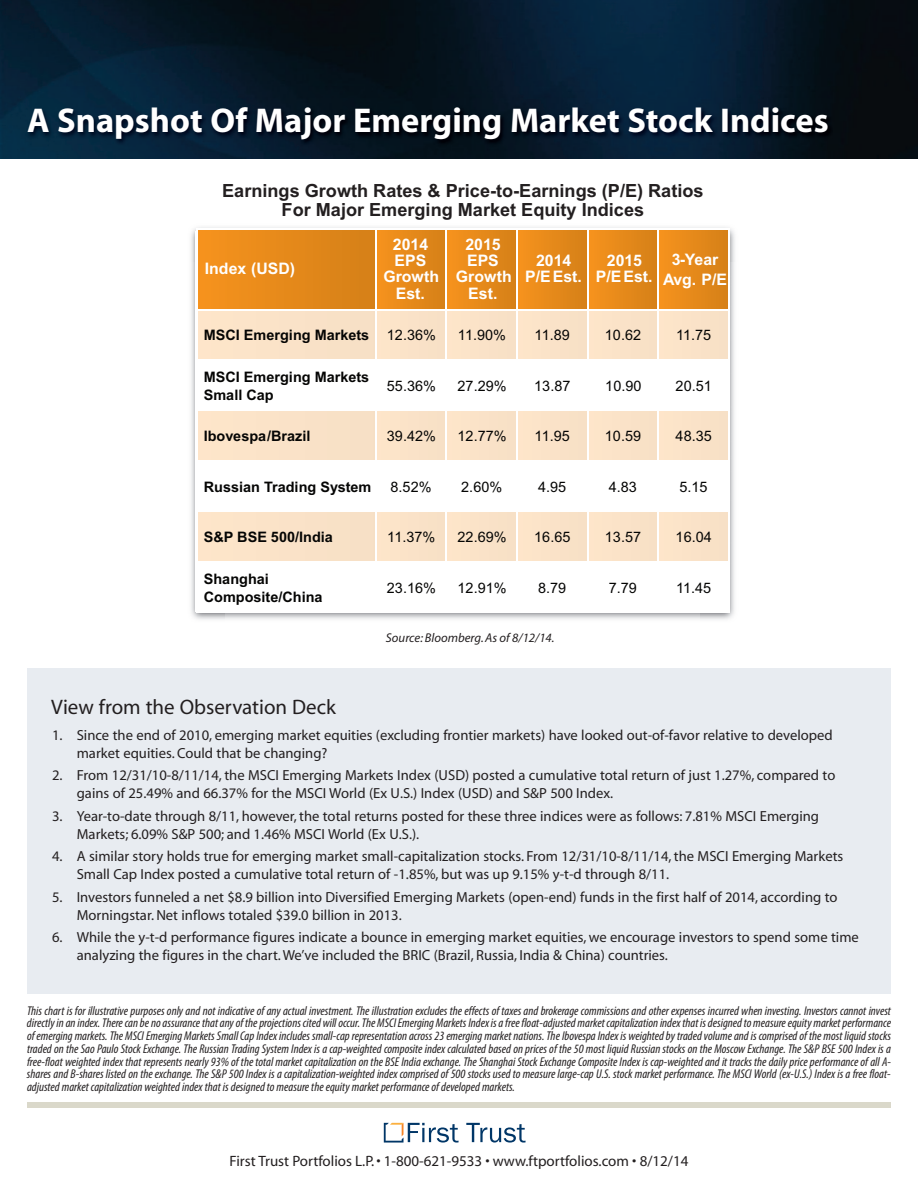
<style>
.page{position:relative;width:918px;height:1188px;background:#fff}
.page>*{position:absolute;margin:0;border:0;box-sizing:border-box;transform-origin:0 0}
.t1{font:700 34.5px "Myriad";color:#fff}
.t2{font:21px "Myriad";color:#231f20}
.t3{font:700 18.15px/19.2px "Arial";color:#231f20;text-align:center}
.t4{font:700 15.9px/16.4px "Arial";color:#fff;text-align:center}
.t5{font:15px "Myriad";color:#231f20}
.t6{font:14.7px/17.5px "Myriad";color:#231f20}
.t7{font:14.4px "Arial";letter-spacing:.005em;color:#050504}
.t8{font:700 14.4px/17.7px "Arial";color:#050504}
.t9{font:italic condensed 12.75px/12.8px "Myriad Pro";color:#231f20;text-align:justify}
.t10{font:italic 12.75px "Myriad";color:#231f20}
.s1{font-weight:400}
</style>
<div class="page">
<div style="left:27px;top:668px;width:864px;height:325px;background:#e8ecf1"></div>
<img style="left:0;top:0;width:918px;height:159px">
<svg style="left:466px;top:1123px;width:60px;height:20px"></svg>
<svg style="left:384px;top:1123px;width:75px;height:20px"></svg>
<div style="left:27px;top:1102px;width:864px;height:6px;background:#dad8ca"></div>
<img style="left:21px;top:52px;width:865px;height:99px">
<img style="left:191px;top:227px;width:544px;height:36px">
<img style="left:191px;top:263px;width:35px;height:357px">
<img style="left:700px;top:263px;width:35px;height:357px">
<svg style="left:197px;top:229px;width:532px;height:130px;background:#edad60"></svg>
<div style="left:197px;top:360px;width:179px;height:50px;background:#fff"></div>
<div style="left:658px;top:360px;width:71px;height:50px;background:#fff"></div>
<div style="left:197px;top:410px;width:179px;height:51px;background:#fae2c8"></div>
<div style="left:376px;top:410px;width:70px;height:51px;background:#fae2c8"></div>
<div style="left:446px;top:410px;width:71px;height:51px;background:#fae2c8"></div>
<div style="left:517px;top:410px;width:71px;height:51px;background:#fae2c8"></div>
<div style="left:588px;top:410px;width:70px;height:51px;background:#fae2c8"></div>
<div style="left:659px;top:411px;width:70px;height:49px;background:#fae2c8"></div>
<div style="left:197px;top:461px;width:179px;height:50px;background:#fff"></div>
<div style="left:658px;top:461px;width:71px;height:50px;background:#fff"></div>
<div style="left:197px;top:511px;width:179px;height:51px;background:#fae2c8"></div>
<div style="left:376px;top:511px;width:70px;height:51px;background:#fae2c8"></div>
<div style="left:446px;top:511px;width:71px;height:51px;background:#fae2c8"></div>
<div style="left:517px;top:511px;width:71px;height:51px;background:#fae2c8"></div>
<div style="left:588px;top:511px;width:70px;height:51px;background:#fae2c8"></div>
<div style="left:659px;top:512px;width:70px;height:49px;background:#fae2c8"></div>
<div style="left:197px;top:562px;width:179px;height:50px;background:#fff"></div>
<div style="left:658px;top:562px;width:71px;height:50px;background:#fff"></div>
<hr style="left:375px;top:228px;width:1px;height:385px;background:#fff">
<hr style="left:446px;top:228px;width:1px;height:385px;background:#fff">
<hr style="left:517px;top:228px;width:1px;height:385px;background:#fff">
<hr style="left:587px;top:228px;width:1px;height:385px;background:#fff">
<hr style="left:658px;top:228px;width:1px;height:385px;background:#fff">
<hr style="left:196px;top:309px;width:534px;height:1px;background:#fff">
<hr style="left:196px;top:359px;width:534px;height:2px;background:#fff">
<hr style="left:196px;top:410px;width:534px;height:1px;background:#fff">
<hr style="left:196px;top:460px;width:534px;height:1px;background:#fff">
<hr style="left:196px;top:511px;width:534px;height:1px;background:#fff">
<hr style="left:196px;top:561px;width:534px;height:1px;background:#fff">
<hr style="left:196px;top:228px;width:1px;height:385px;background:#fff">
<hr style="left:729px;top:228px;width:1px;height:385px;background:#fff">
<hr style="left:196px;top:228px;width:534px;height:1px;background:#fff">
<hr style="left:196px;top:612px;width:534px;height:1px;background:#fff">
<h1 class="t1" style="left:27px;top:107px;width:803px">A Snapshot Of Major Emerging Market Stock Indices</h1>
<h3 class="t3" style="left:222px;top:182px;width:483px">Earnings Growth Rates &amp; Price-to-Earnings (P/E) Ratios<br>For Major Emerging Market Equity Indices</h3>
<p class="t4" style="left:205px;top:261px;width:92px">Index (USD)</p>
<p class="t4" style="left:383px;top:237px;width:57px">2014<br>EPS<br>Growth<br>Est.</p>
<p class="t4" style="left:456px;top:237px;width:57px">2015<br>EPS<br>Growth<br>Est.</p>
<p class="t4" style="left:525px;top:253px;width:58px">2014<br>P/E Est.</p>
<p class="t4" style="left:596px;top:253px;width:58px">2015<br>P/E Est.</p>
<p class="t4" style="left:663px;top:251px;width:66px;line-height:19.2px">3-Year<br>Avg. P/E</p>
<p class="t8" style="left:204px;top:327px;width:234px">MSCI Emerging Markets <span class="s1">12.36%</span></p>
<p class="t7" style="left:458px;top:326px;width:50px">11.90%</p>
<p class="t7" style="left:535px;top:326px;width:37px">11.89</p>
<p class="t7" style="left:605px;top:326px;width:38px">10.62</p>
<p class="t7" style="left:676px;top:326px;width:37px">11.75</p>
<p class="t8" style="left:204px;top:369px;width:167px">MSCI Emerging Markets<br>Small Cap</p>
<p class="t7" style="left:387px;top:376px;width:51px">55.36%</p>
<p class="t7" style="left:458px;top:376px;width:51px">27.29%</p>
<p class="t7" style="left:534px;top:376px;width:38px">13.87</p>
<p class="t7" style="left:605px;top:376px;width:38px">10.90</p>
<p class="t7" style="left:676px;top:376px;width:38px">20.51</p>
<p class="t8" style="left:204px;top:428px;width:108px">Ibovespa/Brazil</p>
<p class="t7" style="left:387px;top:427px;width:51px">39.42%</p>
<p class="t7" style="left:458px;top:427px;width:51px">12.77%</p>
<p class="t7" style="left:535px;top:427px;width:37px">11.95</p>
<p class="t7" style="left:605px;top:427px;width:38px">10.59</p>
<p class="t7" style="left:676px;top:427px;width:38px">48.35</p>
<p class="t8" style="left:204px;top:478px;width:169px">Russian Trading System</p>
<p class="t7" style="left:391px;top:477px;width:43px">8.52%</p>
<p class="t7" style="left:461px;top:477px;width:43px">2.60%</p>
<p class="t7" style="left:538px;top:477px;width:30px">4.95</p>
<p class="t7" style="left:609px;top:477px;width:30px">4.83</p>
<p class="t7" style="left:679px;top:477px;width:30px">5.15</p>
<p class="t8" style="left:204px;top:529px;width:131px">S&amp;P BSE 500/India</p>
<p class="t7" style="left:387px;top:528px;width:50px">11.37%</p>
<p class="t7" style="left:458px;top:528px;width:51px">22.69%</p>
<p class="t7" style="left:534px;top:528px;width:38px">16.65</p>
<p class="t7" style="left:605px;top:528px;width:38px">13.57</p>
<p class="t7" style="left:676px;top:528px;width:38px">16.04</p>
<p class="t8" style="left:204px;top:571px;width:120px">Shanghai<br>Composite/China</p>
<p class="t7" style="left:387px;top:578px;width:51px">23.16%</p>
<p class="t7" style="left:458px;top:578px;width:51px">12.91%</p>
<p class="t7" style="left:538px;top:578px;width:30px">8.79</p>
<p class="t7" style="left:609px;top:578px;width:30px">7.79</p>
<p class="t7" style="left:676px;top:578px;width:37px">11.45</p>
<p class="t10" style="left:386px;top:633px;width:170px">Source: Bloomberg.As of 8/12/14.</p>
<h2 class="t2" style="left:51px;top:699px;width:286px">View from the Observation Deck</h2>
<p class="t6" style="left:77px;top:728px;width:758px;text-indent:-25px">1. Since the end of 2010, emerging market equities (excluding frontier markets) have looked out-of-favor relative to developed market equities. Could that be changing?</p>
<p class="t6" style="left:77px;top:768px;width:760px;text-indent:-25px">2. From 12/31/10-8/11/14, the MSCI Emerging Markets Index (USD) posted a cumulative total return of just 1.27%, compared to gains of 25.49% and 66.37% for the MSCI World (Ex U.S.) Index (USD) and S&amp;P 500 Index.</p>
<p class="t6" style="left:77px;top:809px;width:744px;text-indent:-25px">3. Year-to-date through 8/11, however, the total returns posted for these three indices were as follows: 7.81% MSCI Emerging<br>Markets; 6.09% S&amp;P 500; and 1.46% MSCI World (Ex U.S.).</p>
<p class="t6" style="left:77px;top:849px;width:768px;text-indent:-25px">4. A similar story holds true for emerging market small-capitalization stocks. From 12/31/10-8/11/14, the MSCI Emerging Markets<br>Small Cap Index posted a cumulative total return of -1.85%, but was up 9.15% y-t-d through 8/11.</p>
<p class="t6" style="left:77px;top:890px;width:762px;text-indent:-25px">5. Investors funneled a net $8.9 billion into Diversified Emerging Markets (open-end) funds in the first half of 2014, according to<br>Morningstar. Net inflows totaled $39.0 billion in 2013.</p>
<p class="t6" style="left:77px;top:930px;width:784px;text-indent:-25px">6. While the y-t-d performance figures indicate a bounce in emerging market equities, we encourage investors to spend some time analyzing the figures in the chart.We’ve included the BRIC (Brazil, Russia, India &amp; China) countries.</p>
<p class="t9" style="left:27px;top:1005px;width:866px">This chart is for illustrative purposes only and not indicative of any actual investment. The illustration excludes the effects of taxes and brokerage commissions and other expenses incurred when investing. Investors cannot invest directlyinanindex.Therecanbenoassurancethatanyof theprojectionscited willoccur.TheMSCIEmergingMarkets Indexisafreefloat-adjustedmarketcapitalizationindexthat isdesignedtomeasureequitymarketperformance of emerging markets. The MSCI Emerging Markets Small Cap Index includes small-cap representation across 23 emerging market nations. The Ibovespa Index is weighted by traded volume and is comprised of the most liquid stocks traded on the Sao Paulo Stock Exchange. The Russian Trading System Index is a cap-weighted composite index calculated based on prices of the 50 most liquid Russian stocks on the Moscow Exchange. The S&amp;P BSE 500 Index is a free-float weighted index that represents nearly 93% of the total market capitalization on the BSE India exchange. The Shanghai Stock Exchange Composite Index is cap-weighted and it tracks the daily price performance of all A&shy;shares and B-shares listed on the exchange. The S&amp;P 500 Index is a capitalization-weighted index comprised of 500 stocks used to measure large-cap U.S. stock market performance. The MSCI World (ex-U.S.) Index is a free float&shy;adjusted market capitalization weighted index that is designed to measure the equity market performance of developed markets.</p>
<p class="t5" style="left:230px;top:1155px;width:460px">First Trust Portfolios L.P.• 1-800-621-9533 • www.ftportfolios.com • 8/12/14</p>
</div>
